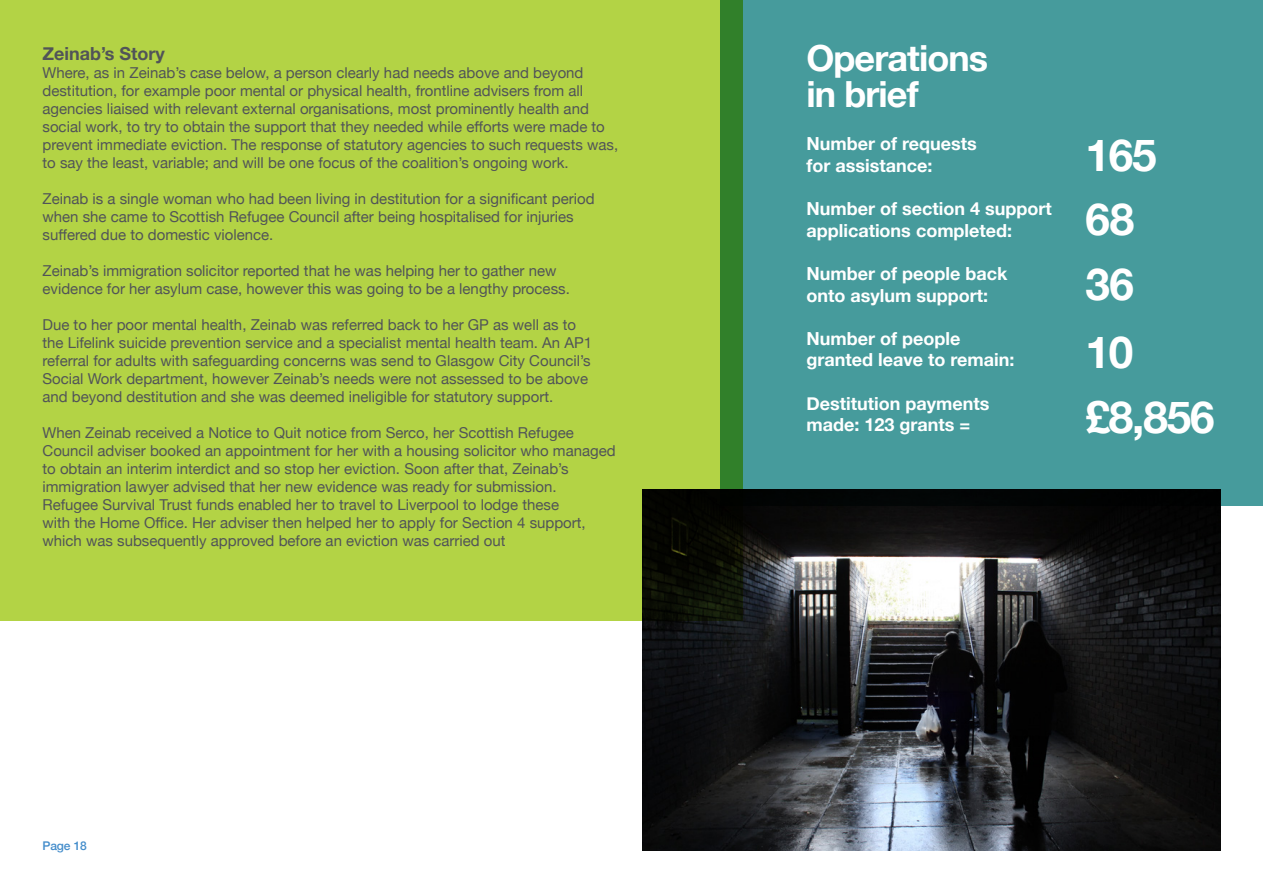
<style>
.page{position:relative;width:1263px;height:893px;background:#fff}
.page>*{position:absolute;margin:0;border:0;box-sizing:border-box;transform-origin:0 0}
.t1{font:700 44.1px "Helvetica Neue";letter-spacing:-.025em;color:#fff}
.t2{font:700 36px "Helvetica Neue";letter-spacing:-.025em;color:#fff}
.t3{font:700 18px/21.6px "Helvetica Neue";color:#fff}
.t4{font:700 18px "Helvetica Neue";color:#515458}
.t5{font:15px/18px "Helvetica Neue";color:#515458}
.t6{font:500 12px "Helvetica Neue";letter-spacing:-.01em;color:#448dcb}
</style>
<div class="page">
<div style="left:0;top:0;width:742px;height:621px;background:#b3d345"></div>
<div style="left:721px;top:0;width:542px;height:506px;background:#469b9c"></div>
<img style="left:642px;top:489px;width:578px;height:361px">
<p class="t4" style="left:43px;top:40px;width:124px">Zeinab’s Story</p>
<p class="t5" style="left:43px;top:65px;width:577px">Where, as in Zeinab’s case below, a person clearly had needs above and beyond destitution, for example poor mental or physical health, frontline advisers from all agencies liaised with relevant external organisations, most prominently health and social work, to try to obtain the support that they needed while efforts were made to prevent immediate eviction. The response of statutory agencies to such requests was, to say the least, variable; and will be one focus of the coalition’s ongoing work.</p>
<p class="t5" style="left:43px;top:191px;width:554px">Zeinab is a single woman who had been living in destitution for a significant period when she came to Scottish Refugee Council after being hospitalised for injuries suffered due to domestic violence.</p>
<p class="t5" style="left:43px;top:263px;width:515px">Zeinab’s immigration solicitor reported that he was helping her to gather new</p>
<p class="t5" style="left:43px;top:281px;width:529px">evidence for her asylum case, however this was going to be a lengthy process.</p>
<p class="t5" style="left:43px;top:317px;width:535px">Due to her poor mental health, Zeinab was referred back to her GP as well as to</p>
<p class="t5" style="left:43px;top:335px;width:551px;text-align:justify">the Lifelink suicide prevention service and a specialist mental health team. An AP1 referral for adults with safeguarding concerns was send to Glasgow City Council’s Social Work department, however Zeinab’s needs were not assessed to be above</p>
<p class="t5" style="left:43px;top:389px;width:512px">and beyond destitution and she was deemed ineligible for statutory support.</p>
<p class="t5" style="left:43px;top:425px;width:575px">When Zeinab received a Notice to Quit notice from Serco, her Scottish Refugee Council adviser booked an appointment for her with a housing solicitor who managed to obtain an interim interdict and so stop her eviction. Soon after that, Zeinab’s immigration lawyer advised that her new evidence was ready for submission.</p>
<p class="t5" style="left:43px;top:497px;width:518px">Refugee Survival Trust funds enabled her to travel to Liverpool to lodge these</p>
<p class="t5" style="left:43px;top:515px;width:545px">with the Home Office. Her adviser then helped her to apply for Section 4 support, which was subsequently approved before an eviction was carried out</p>
<p class="t6" style="left:43px;top:836px;width:46px">Page 18</p>
<p class="t2" style="left:806px;top:30px;width:183px">Operations</p>
<p class="t2" style="left:806px;top:66px;width:114px">in brief</p>
<p class="t3" style="left:806px;top:134px;width:172px">Number of requests</p>
<p class="t3" style="left:806px;top:155px;width:127px">for assistance:</p>
<p class="t3" style="left:806px;top:199px;width:247px">Number of section 4 support applications completed:</p>
<p class="t3" style="left:806px;top:263px;width:202px">Number of people back</p>
<p class="t3" style="left:806px;top:285px;width:183px">onto asylum support:</p>
<p class="t3" style="left:806px;top:328px;width:155px">Number of people</p>
<p class="t3" style="left:806px;top:350px;width:209px">granted leave to remain:</p>
<p class="t3" style="left:806px;top:393px;width:184px">Destitution payments</p>
<p class="t3" style="left:806px;top:415px;width:165px">made: 123 grants =</p>
<p class="t1" style="left:1085px;top:121px;width:73px">165</p>
<p class="t1" style="left:1085px;top:185px;width:51px">68</p>
<p class="t1" style="left:1085px;top:250px;width:50px">36</p>
<p class="t1" style="left:1085px;top:317px;width:49px">10</p>
<p class="t1" style="left:1085px;top:382px;width:131px">£8,856</p>
</div>
